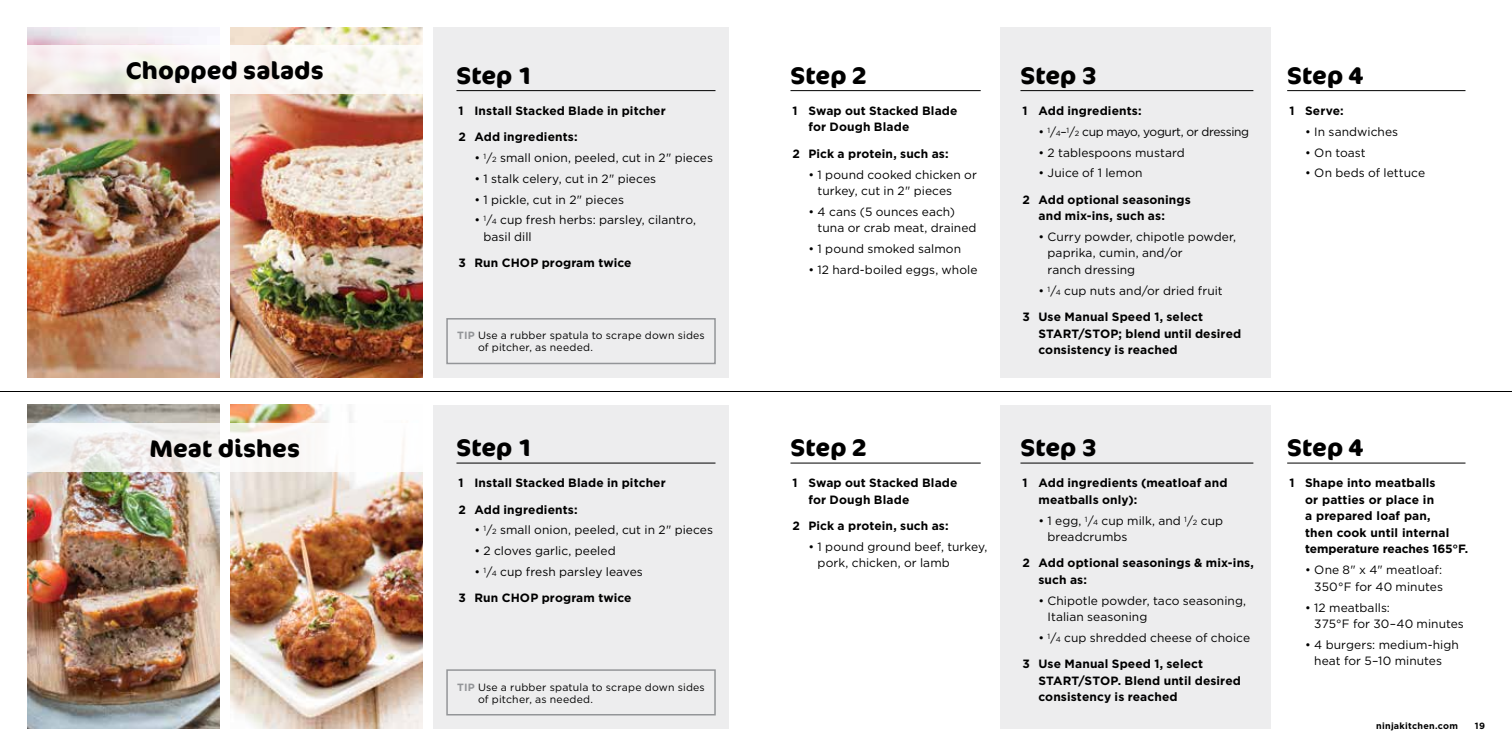
<style>
.page{position:relative;width:1512px;height:756px;background:#fff}
.page>*{position:absolute;margin:0;border:0;box-sizing:border-box;transform-origin:0 0}
.t1{font:700 24px "Cocon Pro";letter-spacing:.005em;color:#000}
.t2{font:12px/16.5px "Gotham";letter-spacing:.005em;color:#000}
.t3{font:700 12px/16.5px "Gotham";letter-spacing:.01em;color:#000}
.t4{font:12px "Gotham";letter-spacing:-.03em;color:#000}
.t5{font:10.5px/12px "Gotham";letter-spacing:.02em;color:#000}
.t6{font:700 9px "Gotham";letter-spacing:.03em;color:#000}
.s1{font-size:7.5px}
.s2{font-weight:700;color:#939598}
.s3{font-weight:700}
</style>
<div class="page">
<div style="left:1000px;top:405px;width:271px;height:324px;background:#ededee"></div>
<div style="left:1000px;top:27px;width:271px;height:351px;background:#ededee"></div>
<div style="left:433px;top:405px;width:296px;height:324px;background:#ededee"></div>
<hr style="left:790px;top:463px;width:191px;height:1px;background:#000">
<hr style="left:1020px;top:463px;width:233px;height:1px;background:#000">
<hr style="left:1287px;top:463px;width:179px;height:1px;background:#000">
<img style="left:27px;top:405px;width:193px;height:324px">
<img style="left:230px;top:405px;width:193px;height:324px">
<img style="left:27px;top:27px;width:193px;height:351px">
<img style="left:230px;top:27px;width:193px;height:351px">
<div style="left:433px;top:27px;width:296px;height:351px;background:#ededee"></div>
<svg style="left:27px;top:45px;width:396px;height:48px;fill:#f9f6f3"></svg>
<svg style="left:27px;top:423px;width:396px;height:48px;fill:#f9f7f6"></svg>
<hr style="left:456px;top:90px;width:260px;height:1px;background:#000">
<hr style="left:456px;top:463px;width:260px;height:1px;background:#000">
<hr style="left:790px;top:90px;width:191px;height:1px;background:#000">
<hr style="left:1020px;top:90px;width:233px;height:1px;background:#000">
<hr style="left:1287px;top:90px;width:179px;height:1px;background:#000">
<hr style="left:0;top:391px;width:1512px;height:1px;background:#000">
<div style="left:446px;top:318px;width:270px;height:46px;border:2px solid #939598"></div>
<div style="left:446px;top:669px;width:270px;height:47px;border:2px solid #939598"></div>
<h1 class="t1" style="left:126px;top:54px;width:199px">Chopped salads</h1>
<h1 class="t1" style="left:149px;top:432px;width:152px">Meat dishes</h1>
<h1 class="t1" style="left:456px;top:58px;width:78px">Step 1</h1>
<p class="t3" style="left:459px;top:98px;width:209px;line-height:26.2px">1 Install Stacked Blade in pitcher<br>2 Add ingredients:</p>
<p class="t2" style="left:474px;top:149px;width:240px">• <sup>1</sup>/<span class="s1">2</span> small onion, peeled, cut in 2" pieces</p>
<p class="t2" style="left:474px;top:170px;width:183px">• 1 stalk celery, cut in 2" pieces</p>
<p class="t2" style="left:474px;top:191px;width:151px">• 1 pickle, cut in 2" pieces</p>
<p class="t2" style="left:484px;top:212px;width:214px;text-indent:-9px">• <sup>1</sup>/<span class="s1">4</span> cup fresh herbs: parsley, cilantro, basil dill</p>
<p class="t3" style="left:459px;top:255px;width:175px">3 Run CHOP program twice</p>
<p class="t5" style="left:478px;top:329px;width:228px;text-indent:-21px"><span class="s2">TIP</span> Use a rubber spatula to scrape down sides of pitcher, as needed.</p>
<h1 class="t1" style="left:456px;top:431px;width:78px">Step 1</h1>
<p class="t3" style="left:459px;top:470px;width:209px;line-height:26.2px">1 Install Stacked Blade in pitcher<br>2 Add ingredients:</p>
<p class="t2" style="left:474px;top:522px;width:240px">• <sup>1</sup>/<span class="s1">2</span> small onion, peeled, cut in 2" pieces</p>
<p class="t2" style="left:474px;top:543px;width:143px">• 2 cloves garlic, peeled</p>
<p class="t2" style="left:459px;top:558px;width:186px;line-height:26.2px;text-indent:16px">• <sup>1</sup>/<span class="s1">4</span> cup fresh parsley leaves<br><span class="s3">3 Run CHOP program twice</span></p>
<p class="t5" style="left:478px;top:681px;width:228px;text-indent:-21px"><span class="s2">TIP</span> Use a rubber spatula to scrape down sides of pitcher, as needed.</p>
<h1 class="t1" style="left:790px;top:58px;width:78px">Step 2</h1>
<h1 class="t1" style="left:1020px;top:58px;width:78px">Step 3</h1>
<h1 class="t1" style="left:1287px;top:58px;width:78px">Step 4</h1>
<p class="t3" style="left:808px;top:102px;width:151px;text-indent:-16px">1 Swap out Stacked Blade for Dough Blade</p>
<p class="t3" style="left:793px;top:145px;width:158px">2 Pick a protein, such as:</p>
<p class="t2" style="left:818px;top:166px;width:161px;text-indent:-9px">• 1 pound cooked chicken or turkey, cut in 2" pieces</p>
<p class="t2" style="left:818px;top:203px;width:161px;text-indent:-9px">• 4 cans (5 ounces each) tuna or crab meat, drained</p>
<p class="t2" style="left:808px;top:240px;width:154px">• 1 pound smoked salmon</p>
<p class="t2" style="left:808px;top:261px;width:171px">• 12 hard-boiled eggs, whole</p>
<p class="t3" style="left:1023px;top:102px;width:120px">1 Add ingredients:</p>
<p class="t4" style="left:1038px;top:124px;width:212px">• <sup>1</sup>/<span class="s1">4</span>–<sup>1</sup>/<span class="s1">2</span> cup mayo, yogurt, or dressing</p>
<p class="t2" style="left:1038px;top:144px;width:148px">• 2 tablespoons mustard</p>
<p class="t2" style="left:1038px;top:165px;width:106px">• Juice of 1 lemon</p>
<p class="t3" style="left:1038px;top:191px;width:154px;text-indent:-16px">2 Add optional seasonings and mix-ins, such as:</p>
<p class="t2" style="left:1048px;top:228px;width:190px;text-indent:-9px">• Curry powder, chipotle powder, paprika, cumin, and/or<br>ranch dressing</p>
<p class="t2" style="left:1023px;top:277px;width:202px;line-height:26.2px;text-indent:16px">• <sup>1</sup>/<span class="s1">4</span> cup nuts and/or dried fruit<br><span class="s3">3 Use Manual Speed 1, select</span></p>
<p class="t3" style="left:1038px;top:325px;width:204px">START/STOP; blend until desired consistency is reached</p>
<p class="t3" style="left:1289px;top:102px;width:56px">1 Serve:</p>
<p class="t2" style="left:1305px;top:123px;width:95px">• In sandwiches</p>
<p class="t2" style="left:1305px;top:144px;width:62px">• On toast</p>
<p class="t2" style="left:1305px;top:165px;width:121px">• On beds of lettuce</p>
<h1 class="t1" style="left:790px;top:431px;width:78px">Step 2</h1>
<h1 class="t1" style="left:1020px;top:431px;width:78px">Step 3</h1>
<h1 class="t1" style="left:1287px;top:431px;width:78px">Step 4</h1>
<p class="t3" style="left:808px;top:475px;width:151px;text-indent:-16px">1 Swap out Stacked Blade for Dough Blade</p>
<p class="t3" style="left:793px;top:518px;width:158px">2 Pick a protein, such as:</p>
<p class="t2" style="left:818px;top:538px;width:171px;text-indent:-9px">• 1 pound ground beef, turkey, pork, chicken, or lamb</p>
<p class="t3" style="left:1038px;top:475px;width:191px;text-indent:-16px">1 Add ingredients (meatloaf and meatballs only):</p>
<p class="t2" style="left:1048px;top:512px;width:177px;text-indent:-9px">• 1 egg, <sup>1</sup>/<span class="s1">4</span> cup milk, and <sup>1</sup>/<span class="s1">2</span> cup breadcrumbs</p>
<p class="t3" style="left:1038px;top:555px;width:217px;text-indent:-16px">2 Add optional seasonings &amp; mix-ins, such as:</p>
<p class="t2" style="left:1048px;top:592px;width:200px;text-indent:-9px">• Chipotle powder, taco seasoning,<br>Italian seasoning</p>
<p class="t2" style="left:1023px;top:624px;width:229px;line-height:26.2px;text-indent:16px">• <sup>1</sup>/<span class="s1">4</span> cup shredded cheese of choice<br><span class="s3">3 Use Manual Speed 1, select</span></p>
<p class="t3" style="left:1038px;top:672px;width:204px">START/STOP. Blend until desired consistency is reached</p>
<p class="t3" style="left:1305px;top:475px;width:165px;text-indent:-16px">1 Shape into meatballs<br>or patties or place in<br>a prepared loaf pan,<br>then cook until internal temperature reaches 165°F.</p>
<p class="t2" style="left:1305px;top:562px;width:139px;text-align:right">• One 8" x 4" meatloaf:<br>350°F for 40 minutes</p>
<p class="t2" style="left:1314px;top:599px;width:151px;text-indent:-9px">• 12 meatballs:<br>375°F for 30–40 minutes</p>
<p class="t2" style="left:1314px;top:636px;width:146px;text-indent:-9px">• 4 burgers: medium-high heat for 5–10 minutes</p>
<p class="t6" style="left:1376px;top:720px;width:83px">ninjakitchen.com</p>
<p class="t6" style="left:1475px;top:720px;width:12px">19</p>
</div>
